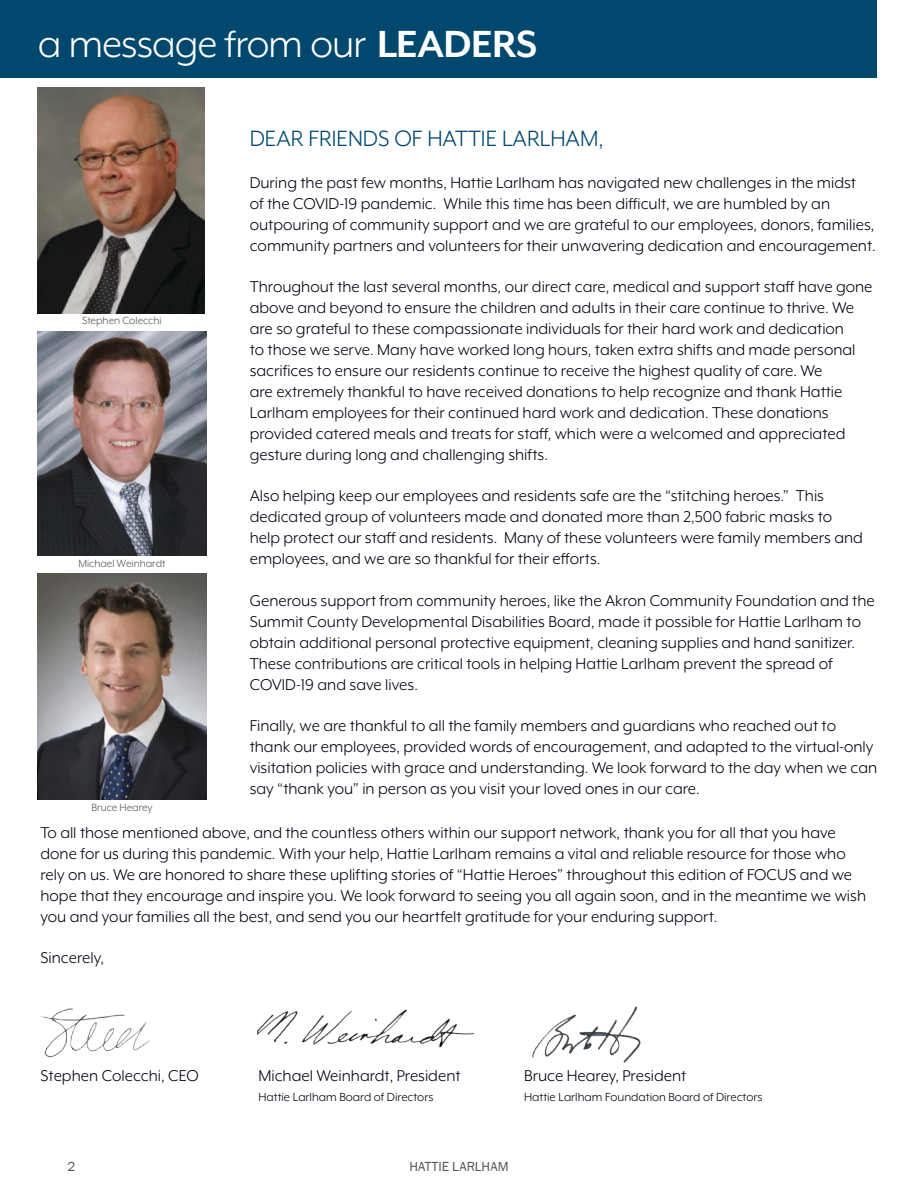
<style>
.page{position:relative;width:918px;height:1188px;background:#fff}
.page>*{position:absolute;margin:0;border:0;box-sizing:border-box;transform-origin:0 0}
.t1{font:43.5px "Mr Eaves XL Mod OT";letter-spacing:-.02em;color:#fff}
.t2{font:25.5px "Mr Eaves XL Mod OT";color:#00486d}
.t3{font:18px/21px "Mr Eaves XL Mod OT";color:#000111}
.t4{font:13.5px "Mr Eaves XL Mod OT";color:#000111}
.t5{font:13.5px "Franklin Gothic";letter-spacing:.005em;color:#535456}
.t6{font:12px "Mr Eaves XL Mod OT";color:#535456}
.s1{font-weight:700}
</style>
<div class="page">
<img style="left:258px;top:1009px;width:216px;height:39px">
<img style="left:40px;top:1008px;width:110px;height:50px">
<img style="left:38px;top:88px;width:167px;height:226px">
<div style="left:0;top:0;width:878px;height:78px;background:#00486d"></div>
<img style="left:38px;top:573px;width:168px;height:226px">
<img style="left:38px;top:332px;width:168px;height:223px">
<img style="left:532px;top:1006px;width:109px;height:57px">
<h1 class="t1" style="left:38px;top:22px;width:501px">a message from our <span class="s1">LEADERS</span></h1>
<p class="t6" style="left:82px;top:315px;width:81px">Stephen Colecchi</p>
<p class="t6" style="left:78px;top:558px;width:89px">Michael Weinhardt</p>
<p class="t6" style="left:91px;top:801px;width:63px">Bruce Hearey</p>
<h2 class="t2" style="left:250px;top:126px;width:355px">DEAR FRIENDS OF HATTIE LARLHAM,</h2>
<p class="t3" style="left:250px;top:172px;width:628px">During the past few months, Hattie Larlham has navigated new challenges in the midst<br>of the COVID-19 pandemic. While this time has been difficult, we are humbled by an outpouring of community support and we are grateful to our employees, donors, families, community partners and volunteers for their unwavering dedication and encouragement.</p>
<p class="t3" style="left:250px;top:276px;width:624px">Throughout the last several months, our direct care, medical and support staff have gone above and beyond to ensure the children and adults in their care continue to thrive. We are so grateful to these compassionate individuals for their hard work and dedication<br>to those we serve. Many have worked long hours, taken extra shifts and made personal sacrifices to ensure our residents continue to receive the highest quality of care. We<br>are extremely thankful to have received donations to help recognize and thank Hattie Larlham employees for their continued hard work and dedication. These donations provided catered meals and treats for staff, which were a welcomed and appreciated gesture during long and challenging shifts.</p>
<p class="t3" style="left:250px;top:485px;width:615px">Also helping keep our employees and residents safe are the “stitching heroes.” This dedicated group of volunteers made and donated more than 2,500 fabric masks to help protect our staff and residents. Many of these volunteers were family members and employees, and we are so thankful for their efforts.</p>
<p class="t3" style="left:250px;top:590px;width:627px">Generous support from community heroes, like the Akron Community Foundation and the Summit County Developmental Disabilities Board, made it possible for Hattie Larlham to obtain additional personal protective equipment, cleaning supplies and hand sanitizer.<br>These contributions are critical tools in helping Hattie Larlham prevent the spread of COVID-19 and save lives.</p>
<p class="t3" style="left:250px;top:715px;width:629px">Finally, we are thankful to all the family members and guardians who reached out to thank our employees, provided words of encouragement, and adapted to the virtual-only visitation policies with grace and understanding. We look forward to the day when we can say “thank you” in person as you visit your loved ones in our care.</p>
<p class="t3" style="left:40px;top:822px;width:827px">To all those mentioned above, and the countless others within our support network, thank you for all that you have done for us during this pandemic. With your help, Hattie Larlham remains a vital and reliable resource for those who rely on us. We are honored to share these uplifting stories of “Hattie Heroes” throughout this edition of FOCUS and we hope that they encourage and inspire you. We look forward to seeing you all again soon, and in the meantime we wish you and your families all the best, and send you our heartfelt gratitude for your enduring support.</p>
<p class="t3" style="left:40px;top:948px;width:65px">Sincerely,</p>
<p class="t3" style="left:41px;top:1065px;width:160px">Stephen Colecchi, CEO</p>
<p class="t3" style="left:258px;top:1065px;width:204px">Michael Weinhardt, President</p>
<p class="t4" style="left:258px;top:1090px;width:176px">Hattie Larlham Board of Directors</p>
<p class="t3" style="left:524px;top:1065px;width:164px">Bruce Hearey, President</p>
<p class="t4" style="left:524px;top:1090px;width:240px">Hattie Larlham Foundation Board of Directors</p>
<p class="t5" style="left:68px;top:1158px;width:9px">2</p>
<p class="t5" style="left:409px;top:1158px;width:101px">HATTIE LARLHAM</p>
</div>
